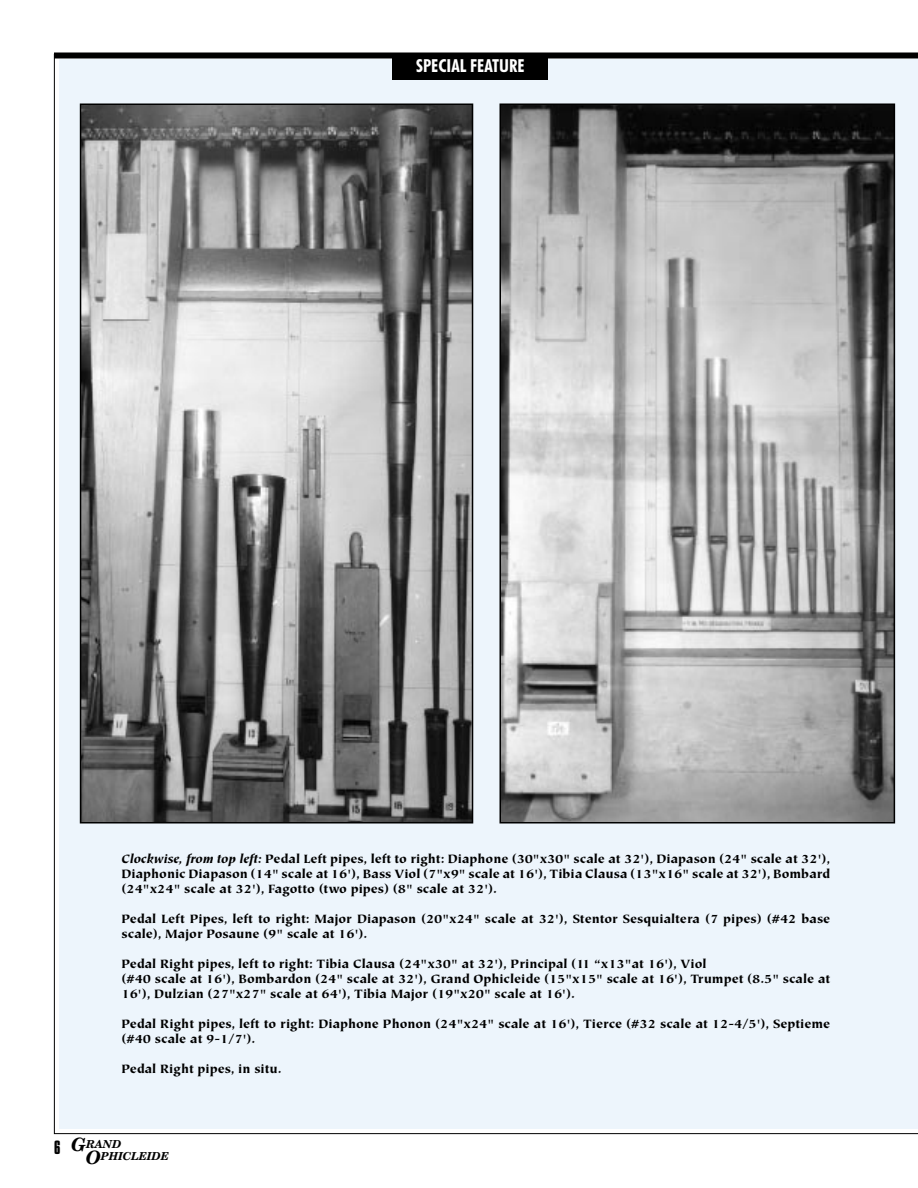
<style>
.page{position:relative;width:918px;height:1188px;background:#fff}
.page>*{position:absolute;margin:0;border:0;box-sizing:border-box;transform-origin:0 0}
.t1{font:700 condensed 18px "Futura BT";color:#fff}
.t2{font:900 13.5px/15px "Tiepolo";color:#000}
.t3{font:italic 700 10.95px/11.7px "Century Schoolbook BT";letter-spacing:-.01em;color:#000}
.s1{font-style:italic}
.s2{font-family:"Compacta BT";font-weight:400;font-style:normal;font-size:16.5px}
.s3{font-size:18.3px}
</style>
<div class="page">
<div style="left:54px;top:52px;width:864px;height:6px;background:#000"></div>
<div style="left:59px;top:59px;width:859px;height:1070px;background:#edf5fc"></div>
<div style="left:392px;top:54px;width:156px;height:25px;background:#000"></div>
<img style="left:83px;top:107px;width:387px;height:714px">
<div style="left:80px;top:104px;width:393px;height:720px;border:2px solid #000"></div>
<img style="left:503px;top:107px;width:389px;height:714px">
<div style="left:500px;top:104px;width:395px;height:720px;border:2px solid #000"></div>
<h1 class="t1" style="left:416px;top:55px;width:110px">SPECIAL FEATURE</h1>
<p class="t2" style="left:122px;top:852px;width:710px;text-align:justify"><span class="s1">Clockwise, from top left:</span> Pedal Left pipes, left to right: Diaphone (30"x30" scale at 32'), Diapason (24" scale at 32'), Diaphonic Diapason (14" scale at 16'), Bass Viol (7"x9" scale at 16'), Tibia Clausa (13"x16" scale at 32'), Bombard (24"x24" scale at 32'), Fagotto (two pipes) (8" scale at 32').</p>
<p class="t2" style="left:122px;top:912px;width:710px">Pedal Left Pipes, left to right: Major Diapason (20"x24" scale at 32'), Stentor Sesquialtera (7 pipes) (#42 base scale), Major Posaune (9" scale at 16').</p>
<p class="t2" style="left:122px;top:957px;width:710px">Pedal Right pipes, left to right: Tibia Clausa (24"x30" at 32'), Principal (11 “x13"at 16'), Viol<br>(#40 scale at 16'), Bombardon (24" scale at 32'), Grand Ophicleide (15"x15" scale at 16'), Trumpet (8.5" scale at<br>16'), Dulzian (27"x27" scale at 64'), Tibia Major (19"x20" scale at 16').</p>
<p class="t2" style="left:122px;top:1017px;width:710px">Pedal Right pipes, left to right: Diaphone Phonon (24"x24" scale at 16'), Tierce (#32 scale at 12-4/5'), Septieme (#40 scale at 9-1/7').</p>
<p class="t2" style="left:122px;top:1062px;width:162px">Pedal Right pipes, in situ.</p>
<p class="t3" style="left:86px;top:1138px;width:85px;text-indent:-32px"><span class="s2">6</span> <span class="s3">G</span>RAND<br><span class="s3">O</span>PHICLEIDE</p>
</div>
